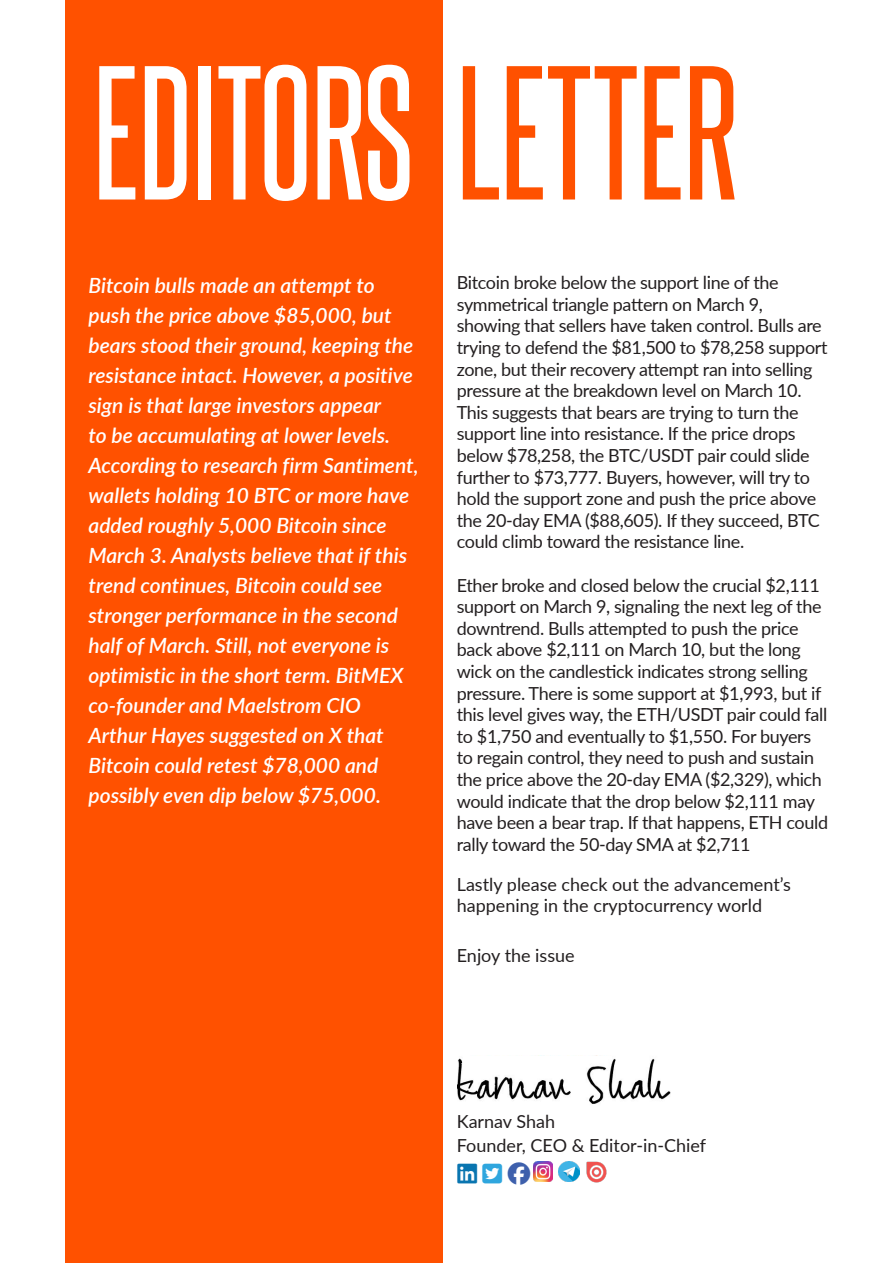
<style>
.page{position:relative;width:893px;height:1263px;background:#fff}
.page>*{position:absolute;margin:0;border:0;box-sizing:border-box;transform-origin:0 0}
.t1{font:162px "Steelfish Rg";color:#fff}
.t2{font:italic 600 21px/30px "Lato";color:#fff}
.t3{font:18px/21.6px "Lato";letter-spacing:-.02em;color:#231f20}
.t4{font:18px/21.6px "Lato";color:#231f20}
.s1{color:#ff5100}
</style>
<div class="page">
<div style="left:65px;top:0;width:377px;height:1263px;background:#ff5100"></div>
<img style="left:458px;top:1055px;width:212px;height:49px">
<img style="left:533px;top:1162px;width:20px;height:19px">
<img style="left:559px;top:1161px;width:20px;height:21px">
<img style="left:586px;top:1161px;width:21px;height:22px">
<p class="t1" style="left:93px;top:18px;width:646px">EDITORS <span class="s1">LETTER</span></p>
<p class="t2" style="left:89px;top:270px;width:332px">Bitcoin bulls made an attempt to push the price above $85,000, but bears stood their ground, keeping the resistance intact. However, a positive sign is that large investors appear<br>to be accumulating at lower levels.<br>According to research firm Santiment, wallets holding 10 BTC or more have added roughly 5,000 Bitcoin since March 3. Analysts believe that if this trend continues, Bitcoin could see stronger performance in the second half of March. Still, not everyone is optimistic in the short term. BitMEX co-founder and Maelstrom CIO Arthur Hayes suggested on X that Bitcoin could retest $78,000 and possibly even dip below $75,000.</p>
<p class="t3" style="left:457px;top:271px;width:372px">Bitcoin broke below the support line of the symmetrical triangle pattern on March 9, showing that sellers have taken control. Bulls are trying to defend the $81,500 to $78,258 support zone, but their recovery attempt ran into selling pressure at the breakdown level on March 10.<br>This suggests that bears are trying to turn the support line into resistance. If the price drops below $78,258, the BTC/USDT pair could slide further to $73,777. Buyers, however, will try to hold the support zone and push the price above the 20-day EMA ($88,605). If they succeed, BTC could climb toward the resistance line.</p>
<p class="t3" style="left:457px;top:573px;width:373px">Ether broke and closed below the crucial $2,111 support on March 9, signaling the next leg of the downtrend. Bulls attempted to push the price back above $2,111 on March 10, but the long wick on the candlestick indicates strong selling pressure. There is some support at $1,993, but if this level gives way, the ETH/USDT pair could fall to $1,750 and eventually to $1,550. For buyers to regain control, they need to push and sustain the price above the 20-day EMA ($2,329), which would indicate that the drop below $2,111 may have been a bear trap. If that happens, ETH could rally toward the 50-day SMA at $2,711</p>
<p class="t4" style="left:457px;top:872px;width:336px">Lastly please check out the advancement’s happening in the cryptocurrency world</p>
<p class="t4" style="left:457px;top:943px;width:119px">Enjoy the issue</p>
<p class="t4" style="left:457px;top:1110px;width:100px">Karnav Shah</p>
<p class="t4" style="left:457px;top:1134px;width:251px">Founder, CEO &amp; Editor-in-Chief</p>
</div>
